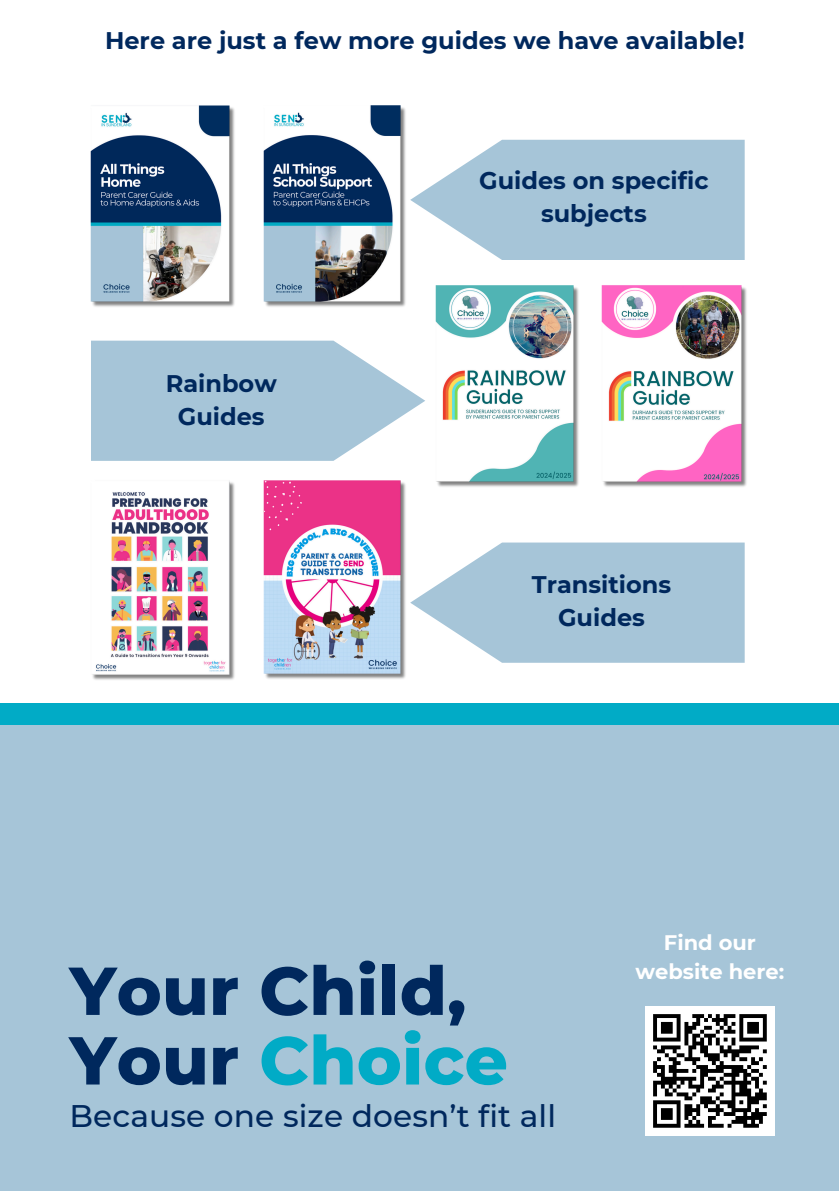
<style>
.page{position:relative;width:839px;height:1191px;background:#fff}
.page>*{position:absolute;margin:0;border:0;box-sizing:border-box;transform-origin:0 0}
.t1{font:800 67.6px/69.6px "Montserrat";letter-spacing:.005em;color:#00285d}
.t2{font:500 31.2px "Montserrat";letter-spacing:.005em;color:#00285d}
.t3{font:700 24px/33px "Montserrat";color:#00285d;text-align:center}
.t4{font:700 21px/28.8px "Montserrat";color:#fff;text-align:center}
.s1{color:#01abc6}
</style>
<div class="page">
<div style="left:0;top:714px;width:838px;height:477px;background:#a6c5d8"></div>
<div style="left:645px;top:1006px;width:129px;height:130px;background:#fff"></div>
<svg style="left:653px;top:1014px;width:114px;height:114px"></svg>
<div style="left:0;top:703px;width:838px;height:21px;background:#01abc6"></div>
<svg style="left:410px;top:140px;width:334px;height:120px;background:#b2cddd"></svg>
<img style="left:91px;top:105px;width:144px;height:202px">
<img style="left:263px;top:105px;width:143px;height:202px">
<img style="left:92px;top:480px;width:143px;height:200px">
<img style="left:263px;top:480px;width:143px;height:199px">
<img style="left:435px;top:285px;width:144px;height:202px">
<img style="left:601px;top:285px;width:146px;height:202px">
<svg style="left:91px;top:341px;width:334px;height:120px;background:#b2ccdd"></svg>
<svg style="left:410px;top:543px;width:334px;height:120px;background:#b2cddd"></svg>
<p class="t3" style="left:105px;top:23px;width:641px">Here are just a few more guides we have available!</p>
<p class="t3" style="left:166px;top:367px;width:113px">Rainbow<br>Guides</p>
<h2 class="t3" style="left:479px;top:164px;width:231px">Guides on specific subjects</h2>
<p class="t3" style="left:532px;top:568px;width:141px">Transitions<br>Guides</p>
<h2 class="t1" style="left:69px;top:956px;width:440px">Your Child,<br>Your <span class="s1">Choice</span></h2>
<h2 class="t2" style="left:69px;top:1097px;width:488px">Because one size doesn’t fit all</h2>
<p class="t4" style="left:635px;top:928px;width:150px">Find our website here:</p>
</div>
